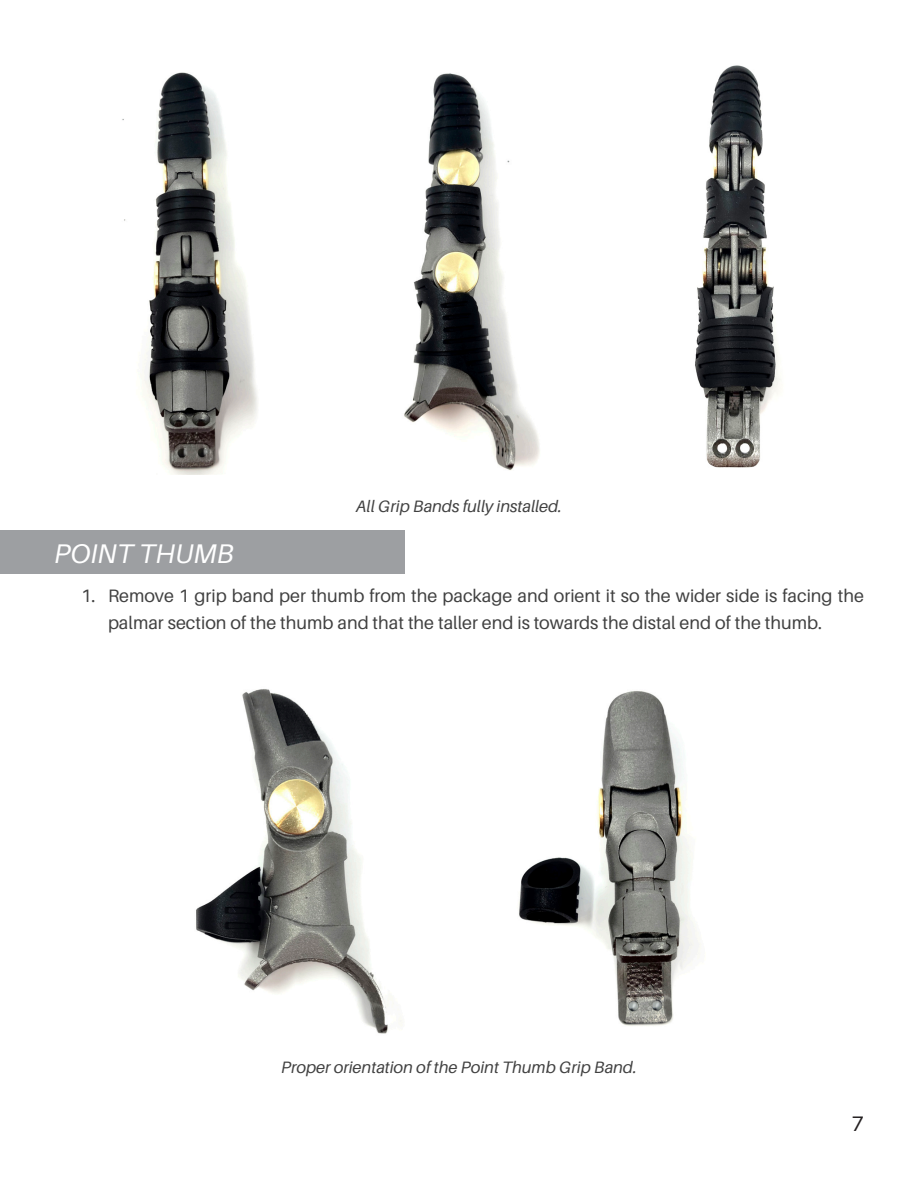
<style>
.page{position:relative;width:918px;height:1188px;background:#fff}
.page>*{position:absolute;margin:0;border:0;box-sizing:border-box;transform-origin:0 0}
.t1{font:italic 27px "Aileron";color:#fff}
.t2{font:21px "Aileron";color:#231f20}
.t3{font:18px/27px "Aileron";color:#414141}
.Numbering_Start_With{font:italic 16.5px "Aileron";color:#414141}
</style>
<div class="page">
<img style="left:122px;top:72px;width:136px;height:403px">
<img style="left:404px;top:73px;width:136px;height:397px">
<img style="left:695px;top:65px;width:86px;height:403px">
<div style="left:0;top:531px;width:405px;height:43px;background:#9d9fa2"></div>
<img style="left:196px;top:689px;width:506px;height:345px">
<p class="Numbering_Start_With" style="left:356px;top:498px;width:208px">All Grip Bands fully installed.</p>
<p class="t1" style="left:54px;top:539px;width:182px">POINT THUMB</p>
<p class="t3" style="left:108px;top:582px;width:757px;text-indent:-27px">1. Remove 1 grip band per thumb from the package and orient it so the wider side is facing the palmar section of the thumb and that the taller end is towards the distal end of the thumb.</p>
<p class="Numbering_Start_With" style="left:281px;top:1058px;width:357px">Proper orientation of the Point Thumb Grip Band.</p>
<p class="t2" style="left:852px;top:1112px;width:14px">7</p>
</div>
